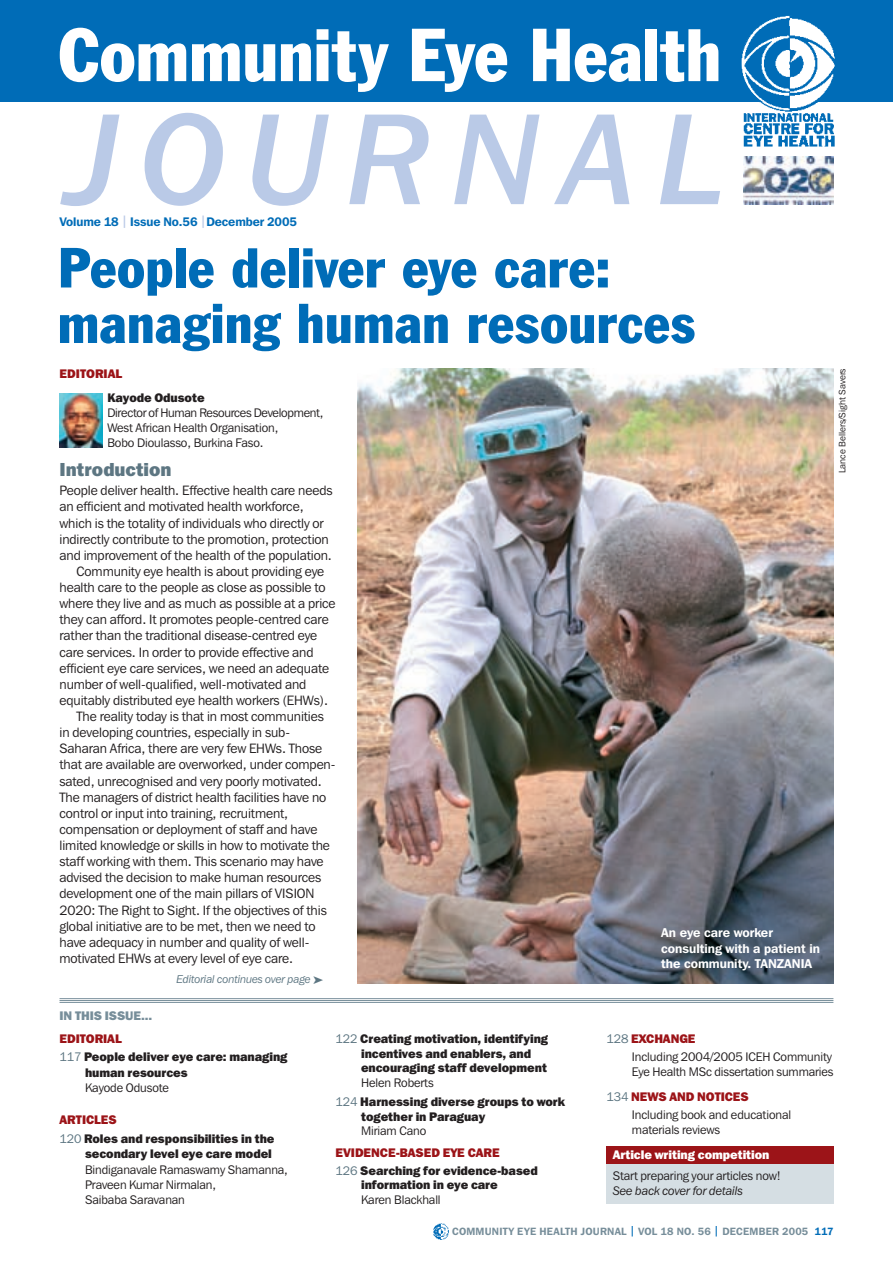
<style>
.page{position:relative;width:893px;height:1263px;background:#fff}
.page>*{position:absolute;margin:0;border:0;box-sizing:border-box;transform-origin:0 0}
._10_J_main_head{font:129px "Franklin Gothic IT Cby BT Med Ital";letter-spacing:.16em;color:#bacae7}
._10_J_main_head-2{font:condensed 73.5px "Franklin Gothic BT";letter-spacing:-.005em;color:#fff}
._54_main_head{font:condensed 55.5px "Franklin Gothic BT";color:#006cb7}
._03_J_sub_head{font:800 18.75px "Franklin Gothic IT Cby BT";color:#5d7682}
._01_J_body{font:13.5px/16.2px "Franklin Gothic IT Cby BT";letter-spacing:-.005em;color:#231f20}
._02_J_body__no_inden{font:13.5px/16.2px "Franklin Gothic IT Cby BT";letter-spacing:-.005em;color:#231f20}
._21_J_caption{font:600 12.75px/15.8px "Franklin Gothic IT Cby BT";color:#fff}
.Journal_contents_hea{font:800 12.3px/14.7px "Franklin Gothic IT Cby BT";letter-spacing:-.005em;color:#231f20}
.Journal_contents_reg{font:12.3px/15px "Franklin Gothic IT Cby BT";letter-spacing:-.005em;color:#231f20}
._08_J_lead_credit_re{font:12.3px/15px "Franklin Gothic IT Cby BT";letter-spacing:-.005em;color:#231f20}
.Journal_contents_xhe{font:800 12.3px "Franklin Gothic IT Cby BT";letter-spacing:-.005em;color:#9c1418}
.Journal_contents_xhe-2{font:600 12.3px "Franklin Gothic IT Cby BT";letter-spacing:-.005em;color:#006cb7}
.Journal_contents_hea-2{font:800 12.3px "Franklin Gothic IT Cby BT";letter-spacing:-.005em;color:#fff}
.Journal_contents_reg-2{font:italic 12.3px "Franklin Gothic IT Cby BT";letter-spacing:-.005em;color:#231f20}
.Journal_contents_xhe-3{font:800 12.3px "Franklin Gothic IT Cby BT";letter-spacing:-.005em;color:#778e9a}
._09_J_lead_credit_he{font:800 12.3px "Franklin Gothic IT Cby BT";letter-spacing:-.005em;color:#231f20}
.J_section_head{font:800 12.3px "Franklin Gothic IT Cby BT";color:#9c1418}
.J_Continues{font:italic 11.25px "Franklin Gothic IT Cby BT";letter-spacing:-.005em;color:#5d7682}
.t1{font:600 10.5px "Franklin Gothic IT Cby BT";letter-spacing:.02em;color:#778e9a}
.t2{font:600 10.5px "Franklin Gothic IT Cby BT";color:#006cb7}
._20_J_pic_credit{font:9.3px "Franklin Gothic IT Cby BT";color:#231f20}
.s1{color:#bacae7}
.s2{font-weight:400;color:#5d7682}
.s3{color:#006cb7}
</style>
<div class="page">
<div style="left:0;top:0;width:893px;height:102px;background:#006cb7"></div>
<hr style="left:60px;top:998px;width:773px;height:1px;background:#778e9a">
<hr style="left:60px;top:1000px;width:773px;height:1px;background:#778e9a">
<hr style="left:60px;top:1002px;width:773px;height:1px;background:#778e9a">
<img style="left:744px;top:156px;width:89px;height:48px">
<img style="left:741px;top:15px;width:94px;height:132px">
<div style="left:606px;top:1164px;width:227px;height:39px;background:#d5dee3"></div>
<div style="left:606px;top:1146px;width:227px;height:18px;background:#9c1418"></div>
<img style="left:433px;top:1223px;width:16px;height:16px">
<img style="left:60px;top:394px;width:42px;height:53px">
<img style="left:357px;top:368px;width:476px;height:615px">
<p class="_10_J_main_head-2" style="left:58px;top:7px;width:665px">Community Eye Health</p>
<p class="_10_J_main_head" style="left:68px;top:80px;width:658px">JOURNAL</p>
<p class="Journal_contents_xhe-2" style="left:60px;top:214px;width:239px">Volume 18 <span class="s1">|</span> Issue No.56 <span class="s1">|</span>December 2005</p>
<p class="_54_main_head" style="left:58px;top:231px;width:554px">People deliver eye care:</p>
<p class="_54_main_head" style="left:58px;top:287px;width:640px">managing human resources</p>
<p class="J_section_head" style="left:60px;top:365px;width:64px">EDITORIAL</p>
<p class="_09_J_lead_credit_he" style="left:107px;top:390px;width:99px">Kayode Odusote</p>
<p class="_08_J_lead_credit_re" style="left:107px;top:405px;width:218px">Director of Human Resources Development,<br>West African Health Organisation,<br>Bobo Dioulasso, Burkina Faso.</p>
<p class="_03_J_sub_head" style="left:60px;top:457px;width:113px">Introduction</p>
<p class="_02_J_body__no_inden" style="left:60px;top:482px;width:275px">People deliver health. Effective health care needs an efficient and motivated health workforce, which is the totality of individuals who directly or indirectly contribute to the promotion, protection and improvement of the health of the population.</p>
<p class="_01_J_body" style="left:60px;top:563px;width:278px;text-indent:17px">Community eye health is about providing eye health care to the people as close as possible to where they live and as much as possible at a price they can afford. It promotes people-centred care rather than the traditional disease-centred eye care services. In order to provide effective and efficient eye care services, we need an adequate number of well-qualified, well-motivated and equitably distributed eye health workers (EHWs).</p>
<p class="_01_J_body" style="left:60px;top:708px;width:277px;text-indent:17px">The reality today is that in most communities in developing countries, especially in sub-Saharan Africa, there are very few EHWs. Those that are available are overworked, under compen&shy;sated, unrecognised and very poorly motivated.<br>The managers of district health facilities have no control or input into training, recruitment, compensation or deployment of staff and have limited knowledge or skills in how to motivate the staff working with them. This scenario may have advised the decision to make human resources development one of the main pillars of VISION 2020: The Right to Sight. If the objectives of this global initiative are to be met, then we need to have adequacy in number and quality of well&shy;motivated EHWs at every level of eye care.</p>
<p class="Journal_contents_xhe-3" style="left:60px;top:1008px;width:30px">In This</p>
<p class="Journal_contents_xhe-3" style="left:105px;top:1008px;width:49px">Issue...</p>
<p class="J_Continues" style="left:177px;top:972px;width:148px">Editorial continues over page ➤</p>
<p class="_21_J_caption" style="left:661px;top:924px;width:160px">An eye care worker consulting with a patient in the community. TANZANIA</p>
<p class="_20_J_pic_credit" style="left:836px;top:473px;width:106px;rotate:-90deg">Lance Bellers/Sight Savers</p>
<p class="Journal_contents_xhe" style="left:60px;top:1030px;width:64px">EDITORIAL</p>
<p class="Journal_contents_hea" style="left:85px;top:1049px;width:204px;line-height:15.5px;text-indent:-26px"><span class="s2">117</span> People deliver eye care: managing human resources</p>
<p class="Journal_contents_reg" style="left:85px;top:1080px;width:85px">Kayode Odusote</p>
<p class="Journal_contents_xhe" style="left:60px;top:1112px;width:59px">ARTICLES</p>
<p class="Journal_contents_hea" style="left:60px;top:1131px;width:216px;line-height:15.3px;text-align:right"><span class="s2">120</span> Roles and responsibilities in the secondary level eye care model</p>
<p class="Journal_contents_reg" style="left:85px;top:1161px;width:204px">Bindiganavale Ramaswamy Shamanna,<br>Praveen Kumar Nirmalan,<br>Saibaba Saravanan</p>
<p class="Journal_contents_hea" style="left:361px;top:1031px;width:189px;text-indent:-26px"><span class="s2">122</span> Creating motivation, identifying incentives and enablers, and encouraging staff development</p>
<p class="Journal_contents_reg" style="left:361px;top:1075px;width:74px">Helen Roberts</p>
<p class="Journal_contents_hea" style="left:361px;top:1094px;width:206px;text-indent:-26px"><span class="s2">124</span> Harnessing diverse groups to work together in Paraguay</p>
<p class="Journal_contents_reg" style="left:361px;top:1123px;width:67px">Miriam Cano</p>
<p class="Journal_contents_xhe" style="left:336px;top:1145px;width:166px">EVIDENCE-BASED EYE CARE</p>
<p class="Journal_contents_hea" style="left:361px;top:1163px;width:178px;text-indent:-26px"><span class="s2">126</span> Searching for evidence-based information in eye care</p>
<p class="Journal_contents_reg" style="left:361px;top:1192px;width:81px">Karen Blackhall</p>
<p class="Journal_contents_xhe" style="left:606px;top:1030px;width:91px"><span class="s2">128</span> EXCHANGE</p>
<p class="Journal_contents_reg" style="left:632px;top:1049px;width:203px">Including 2004/2005 ICEH Community<br>Eye Health MSc dissertation summaries</p>
<p class="Journal_contents_xhe" style="left:606px;top:1088px;width:144px"><span class="s2">134</span> NEWS AND NOTICES</p>
<p class="Journal_contents_reg" style="left:632px;top:1107px;width:161px">Including book and educational materials reviews</p>
<p class="Journal_contents_reg" style="left:613px;top:1168px;width:170px">Start preparing your articles now!</p>
<p class="Journal_contents_reg-2" style="left:613px;top:1183px;width:132px">See back cover for details</p>
<p class="Journal_contents_hea-2" style="left:613px;top:1146px;width:158px">Article writing competition</p>
<p class="t1" style="left:452px;top:1225px;width:358px">Community Eye Health Journal <span class="s3">|</span> Vol 18 No. 56 <span class="s3">|</span> DECEMBER 2005</p>
<p class="t2" style="left:815px;top:1225px;width:20px">117</p>
</div>
